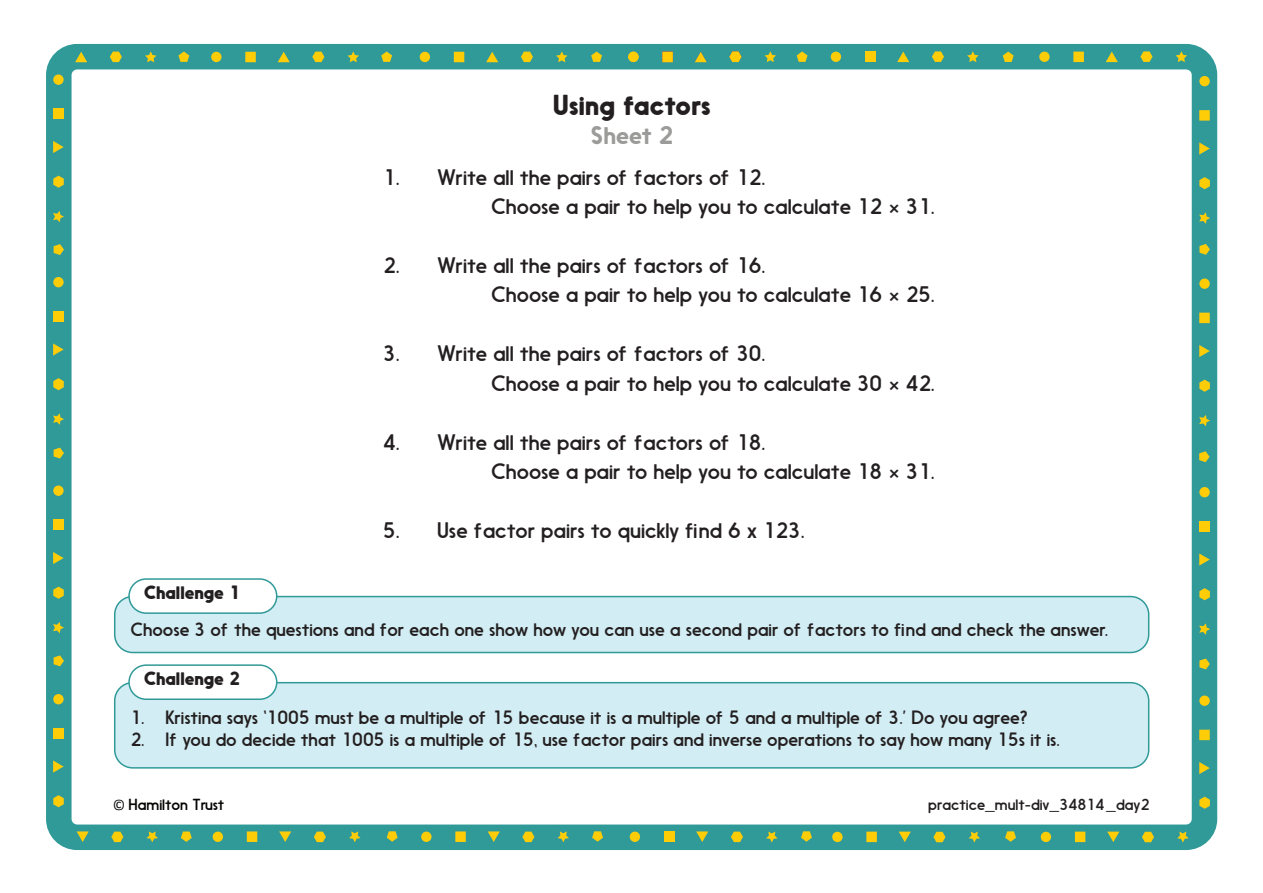
<style>
.page{position:relative;width:1263px;height:893px;background:#fff}
.page>*{position:absolute;margin:0;border:0;box-sizing:border-box;transform-origin:0 0}
.Maths_worksheet_Titl{font:27px "Nanami Rounded Bld";color:#231f20}
.Worksheet_sub_header{font:24px "Nanami Rounded Med";color:#9b9b9a}
.Working_at_Footer{font:21px "Nanami Rounded Book";color:#231f20}
.Body_copy{font:18px "Nanami Rounded Book";color:#231f20}
.t1{font:18px "Nanami Rounded Blk";color:#231f20}
.t2{font:15px "Nanami Rounded Book";color:#040503}
.File_path_Footer{font:15px "Nanami Rounded Book";color:#231f20}
.s1{font-family:"Calibri"}
</style>
<div class="page">
<div style="left:46px;top:44px;width:1171px;height:806px;border:26px solid #309a99;border-radius:18px"></div>
<div style="left:1199px;top:110px;width:11px;height:11px;background:#fecd08"></div>
<svg style="left:1199px;top:142px;width:11px;height:13px"></svg>
<div style="left:1199px;top:76px;width:11px;height:10px;background:#fecd08;border-radius:50%"></div>
<svg style="left:1199px;top:177px;width:11px;height:12px"></svg>
<svg style="left:1199px;top:212px;width:11px;height:12px"></svg>
<div style="left:1199px;top:313px;width:11px;height:10px;background:#fecd08"></div>
<svg style="left:1199px;top:345px;width:11px;height:12px"></svg>
<div style="left:1199px;top:278px;width:11px;height:11px;background:#fecd08;border-radius:50%"></div>
<svg style="left:1199px;top:380px;width:11px;height:12px"></svg>
<svg style="left:1199px;top:415px;width:11px;height:11px"></svg>
<div style="left:1199px;top:521px;width:11px;height:11px;background:#fecd08"></div>
<svg style="left:1199px;top:553px;width:11px;height:13px"></svg>
<div style="left:1199px;top:487px;width:11px;height:10px;background:#fecd08;border-radius:50%"></div>
<svg style="left:1199px;top:588px;width:11px;height:12px"></svg>
<svg style="left:1199px;top:623px;width:11px;height:12px"></svg>
<div style="left:1199px;top:730px;width:11px;height:10px;background:#fecd08"></div>
<svg style="left:1199px;top:762px;width:11px;height:12px"></svg>
<div style="left:1199px;top:695px;width:11px;height:11px;background:#fecd08;border-radius:50%"></div>
<svg style="left:1199px;top:797px;width:11px;height:12px"></svg>
<div style="left:53px;top:109px;width:11px;height:10px;background:#fecd08"></div>
<svg style="left:53px;top:141px;width:11px;height:12px"></svg>
<div style="left:53px;top:74px;width:11px;height:11px;background:#fecd08;border-radius:50%"></div>
<svg style="left:53px;top:176px;width:11px;height:12px"></svg>
<svg style="left:53px;top:211px;width:11px;height:11px"></svg>
<div style="left:53px;top:311px;width:11px;height:11px;background:#fecd08"></div>
<svg style="left:53px;top:343px;width:11px;height:13px"></svg>
<div style="left:53px;top:277px;width:11px;height:10px;background:#fecd08;border-radius:50%"></div>
<svg style="left:53px;top:378px;width:11px;height:12px"></svg>
<svg style="left:53px;top:413px;width:11px;height:12px"></svg>
<div style="left:53px;top:520px;width:11px;height:10px;background:#fecd08"></div>
<svg style="left:53px;top:552px;width:11px;height:12px"></svg>
<div style="left:53px;top:485px;width:11px;height:11px;background:#fecd08;border-radius:50%"></div>
<svg style="left:53px;top:587px;width:11px;height:12px"></svg>
<svg style="left:53px;top:622px;width:11px;height:11px"></svg>
<div style="left:53px;top:728px;width:11px;height:11px;background:#fecd08"></div>
<svg style="left:53px;top:760px;width:11px;height:13px"></svg>
<div style="left:53px;top:694px;width:11px;height:10px;background:#fecd08;border-radius:50%"></div>
<svg style="left:53px;top:795px;width:11px;height:12px"></svg>
<svg style="left:765px;top:51px;width:11px;height:11px"></svg>
<div style="left:865px;top:52px;width:10px;height:10px;background:#fecd08"></div>
<svg style="left:897px;top:52px;width:12px;height:10px"></svg>
<div style="left:831px;top:52px;width:10px;height:10px;background:#fecd08;border-radius:50%"></div>
<svg style="left:932px;top:51px;width:12px;height:11px"></svg>
<svg style="left:967px;top:51px;width:11px;height:11px"></svg>
<div style="left:1073px;top:52px;width:11px;height:10px;background:#fecd08"></div>
<svg style="left:1106px;top:52px;width:12px;height:10px"></svg>
<div style="left:1039px;top:52px;width:10px;height:10px;background:#fecd08;border-radius:50%"></div>
<svg style="left:1140px;top:51px;width:12px;height:11px"></svg>
<svg style="left:1176px;top:51px;width:11px;height:11px"></svg>
<svg style="left:75px;top:52px;width:12px;height:10px"></svg>
<svg style="left:110px;top:52px;width:12px;height:10px"></svg>
<svg style="left:145px;top:51px;width:11px;height:11px"></svg>
<div style="left:245px;top:52px;width:11px;height:10px;background:#fecd08"></div>
<svg style="left:278px;top:52px;width:12px;height:10px"></svg>
<div style="left:211px;top:52px;width:10px;height:10px;background:#fecd08;border-radius:50%"></div>
<svg style="left:312px;top:52px;width:12px;height:10px"></svg>
<svg style="left:348px;top:51px;width:11px;height:11px"></svg>
<div style="left:454px;top:52px;width:10px;height:10px;background:#fecd08"></div>
<svg style="left:486px;top:52px;width:12px;height:10px"></svg>
<div style="left:420px;top:52px;width:10px;height:10px;background:#fecd08;border-radius:50%"></div>
<svg style="left:521px;top:52px;width:12px;height:10px"></svg>
<svg style="left:556px;top:51px;width:11px;height:11px"></svg>
<div style="left:662px;top:52px;width:11px;height:10px;background:#fecd08"></div>
<svg style="left:695px;top:52px;width:12px;height:10px"></svg>
<div style="left:628px;top:52px;width:10px;height:10px;background:#fecd08;border-radius:50%"></div>
<svg style="left:729px;top:51px;width:12px;height:11px"></svg>
<svg style="left:766px;top:832px;width:11px;height:10px"></svg>
<div style="left:866px;top:832px;width:11px;height:10px;background:#fecd08"></div>
<svg style="left:899px;top:832px;width:12px;height:10px"></svg>
<div style="left:832px;top:832px;width:10px;height:10px;background:#fecd08;border-radius:50%"></div>
<svg style="left:933px;top:832px;width:12px;height:10px"></svg>
<svg style="left:969px;top:832px;width:11px;height:10px"></svg>
<div style="left:1075px;top:832px;width:10px;height:10px;background:#fecd08"></div>
<svg style="left:1107px;top:832px;width:12px;height:10px"></svg>
<div style="left:1041px;top:832px;width:10px;height:10px;background:#fecd08;border-radius:50%"></div>
<svg style="left:1142px;top:832px;width:12px;height:10px"></svg>
<svg style="left:1177px;top:832px;width:11px;height:10px"></svg>
<svg style="left:77px;top:831px;width:12px;height:11px"></svg>
<svg style="left:111px;top:832px;width:12px;height:10px"></svg>
<svg style="left:147px;top:831px;width:11px;height:11px"></svg>
<div style="left:247px;top:831px;width:10px;height:11px;background:#fecd08"></div>
<svg style="left:279px;top:831px;width:12px;height:11px"></svg>
<div style="left:213px;top:832px;width:10px;height:10px;background:#fecd08;border-radius:50%"></div>
<svg style="left:314px;top:832px;width:12px;height:10px"></svg>
<svg style="left:349px;top:831px;width:11px;height:11px"></svg>
<div style="left:455px;top:831px;width:11px;height:11px;background:#fecd08"></div>
<svg style="left:488px;top:831px;width:12px;height:11px"></svg>
<div style="left:421px;top:832px;width:10px;height:10px;background:#fecd08;border-radius:50%"></div>
<svg style="left:522px;top:832px;width:12px;height:10px"></svg>
<svg style="left:558px;top:831px;width:11px;height:11px"></svg>
<div style="left:664px;top:831px;width:10px;height:11px;background:#fecd08"></div>
<svg style="left:696px;top:831px;width:12px;height:11px"></svg>
<div style="left:630px;top:832px;width:10px;height:10px;background:#fecd08;border-radius:50%"></div>
<svg style="left:731px;top:832px;width:12px;height:10px"></svg>
<svg style="left:1199px;top:244px;width:11px;height:11px"></svg>
<svg style="left:1199px;top:658px;width:11px;height:11px"></svg>
<svg style="left:1199px;top:451px;width:10px;height:11px"></svg>
<svg style="left:1003px;top:52px;width:11px;height:10px"></svg>
<svg style="left:797px;top:52px;width:10px;height:10px"></svg>
<svg style="left:591px;top:52px;width:11px;height:10px"></svg>
<svg style="left:381px;top:52px;width:11px;height:10px"></svg>
<svg style="left:178px;top:52px;width:11px;height:10px"></svg>
<svg style="left:54px;top:244px;width:10px;height:11px"></svg>
<svg style="left:54px;top:448px;width:10px;height:10px"></svg>
<svg style="left:54px;top:655px;width:10px;height:11px"></svg>
<svg style="left:181px;top:831px;width:11px;height:11px"></svg>
<svg style="left:387px;top:831px;width:11px;height:11px"></svg>
<svg style="left:592px;top:831px;width:11px;height:11px"></svg>
<svg style="left:801px;top:831px;width:11px;height:11px"></svg>
<svg style="left:1005px;top:831px;width:11px;height:11px"></svg>
<div style="left:115px;top:597px;width:1034px;height:55px;background:#d2edf3;border-radius:18px"></div>
<div style="left:114px;top:596px;width:1035px;height:57px;border:2px solid #309a99;border-radius:18px"></div>
<div style="left:129px;top:579px;width:148px;height:34px;background:#fff;border-radius:17px"></div>
<div style="left:128px;top:578px;width:149px;height:36px;border:2px solid #309a99;border-radius:17px"></div>
<div style="left:115px;top:683px;width:1034px;height:85px;background:#d2edf3;border-radius:18px"></div>
<div style="left:114px;top:682px;width:1035px;height:87px;border:2px solid #309a99;border-radius:18px"></div>
<div style="left:129px;top:665px;width:148px;height:34px;background:#fff;border-radius:17px"></div>
<div style="left:128px;top:664px;width:149px;height:36px;border:2px solid #309a99;border-radius:17px"></div>
<h1 class="Maths_worksheet_Titl" style="left:553px;top:89px;width:159px">Using factors</h1>
<h1 class="Worksheet_sub_header" style="left:590px;top:121px;width:84px">Sheet 2</h1>
<p class="Working_at_Footer" style="left:383px;top:165px;width:384px">1. Write all the pairs of factors of 12.</p>
<p class="Working_at_Footer" style="left:491px;top:194px;width:445px">Choose a pair to help you to calculate 12 × 31.</p>
<p class="Working_at_Footer" style="left:383px;top:253px;width:384px">2. Write all the pairs of factors of 16.</p>
<p class="Working_at_Footer" style="left:491px;top:282px;width:445px">Choose a pair to help you to calculate 16 × 25.</p>
<p class="Working_at_Footer" style="left:383px;top:341px;width:384px">3. Write all the pairs of factors of 30.</p>
<p class="Working_at_Footer" style="left:491px;top:371px;width:445px">Choose a pair to help you to calculate 30 × 42.</p>
<p class="Working_at_Footer" style="left:383px;top:430px;width:384px">4. Write all the pairs of factors of 18.</p>
<p class="Working_at_Footer" style="left:491px;top:459px;width:445px">Choose a pair to help you to calculate 18 × 31.</p>
<p class="Working_at_Footer" style="left:383px;top:518px;width:423px">5. Use factor pairs to quickly find 6 x 123.</p>
<p class="t2" style="left:573px;top:440px;width:113px"><span class="s1">©</span> Hamilton Trust</p>
<p class="t1" style="left:144px;top:582px;width:97px">Challenge 1</p>
<p class="Body_copy" style="left:130px;top:619px;width:979px">Choose 3 of the questions and for each one show how you can use a second pair of factors to find and check the answer.</p>
<p class="t1" style="left:144px;top:668px;width:97px">Challenge 2</p>
<p class="Body_copy" style="left:130px;top:707px;width:899px">1. Kristina says ‘1005 must be a multiple of 15 because it is a multiple of 5 and a multiple of 3.’ Do you agree?</p>
<p class="Body_copy" style="left:130px;top:729px;width:931px">2. If you do decide that 1005 is a multiple of 15, use factor pairs and inverse operations to say how many 15s it is.</p>
<p class="t2" style="left:113px;top:796px;width:113px"><span class="s1">©</span> Hamilton Trust</p>
<p class="File_path_Footer" style="left:928px;top:796px;width:223px">practice_mult-div_34814_day2</p>
</div>
